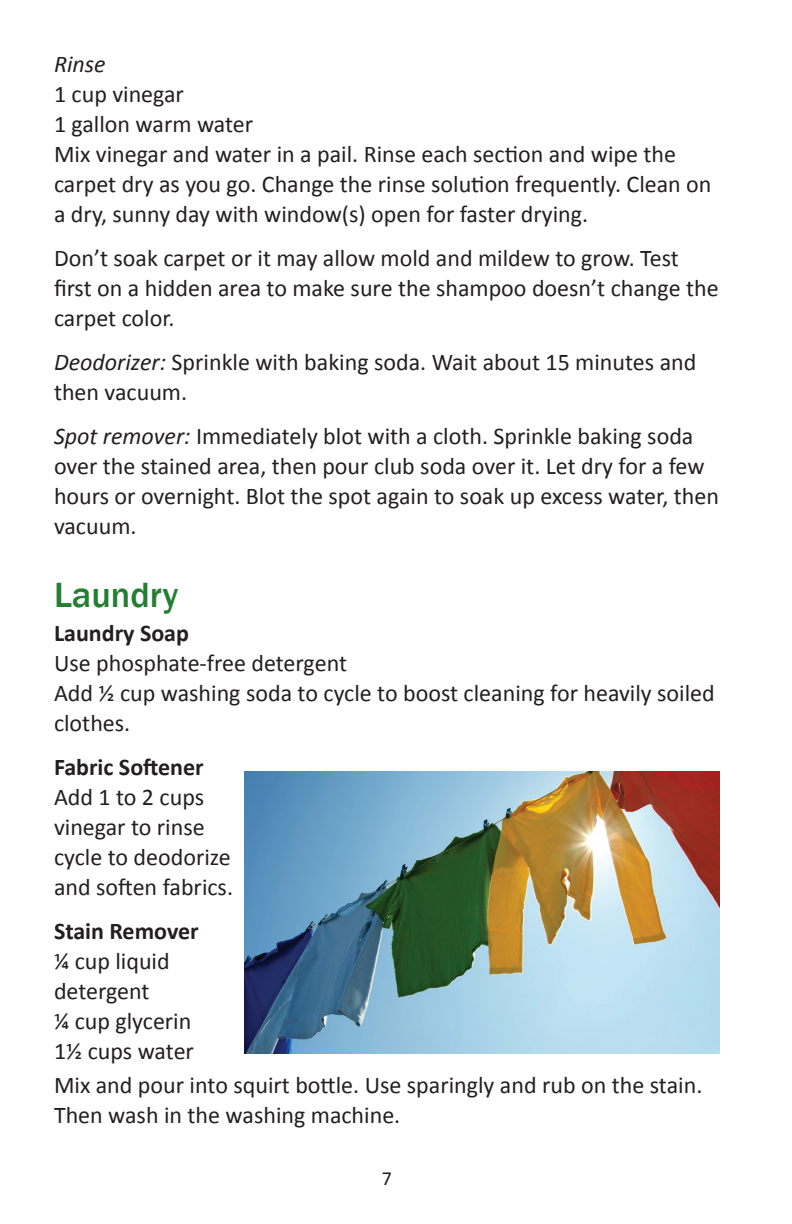
<style>
.page{position:relative;width:792px;height:1224px;background:#fff}
.page>*{position:absolute;margin:0;border:0;box-sizing:border-box;transform-origin:0 0}
.t1{font:500 36px "Franklin Gothic";color:#237e32}
.t2{font:24px/30px "Calibri";color:#231f20}
.t3{font:700 24px "Calibri";color:#231f20}
.t4{font:italic 24px "Calibri";color:#231f20}
.t5{font:20px "Calibri";color:#231f20}
.s1{font-style:italic}
</style>
<div class="page">
<img style="left:245px;top:771px;width:475px;height:283px">
<p class="t4" style="left:54px;top:48px;width:53px">Rinse</p>
<p class="t2" style="left:54px;top:79px;width:659px">1 cup vinegar<br>1 gallon warm water<br>Mix vinegar and water in a pail. Rinse each section and wipe the carpet dry as you go. Change the rinse solution frequently. Clean on a dry, sunny day with window(s) open for faster drying.</p>
<p class="t2" style="left:54px;top:243px;width:666px">Don’t soak carpet or it may allow mold and mildew to grow. Test first on a hidden area to make sure the shampoo doesn’t change the carpet color.</p>
<p class="t2" style="left:54px;top:347px;width:644px"><span class="s1">Deodorizer:</span> Sprinkle with baking soda. Wait about 15 minutes and then vacuum.</p>
<p class="t2" style="left:54px;top:421px;width:667px"><span class="s1">Spot remover:</span> Immediately blot with a cloth. Sprinkle baking soda over the stained area, then pour club soda over it. Let dry for a few hours or overnight. Blot the spot again to soak up excess water, then vacuum.</p>
<h1 class="t1" style="left:54px;top:573px;width:126px">Laundry</h1>
<p class="t3" style="left:54px;top:618px;width:137px">Laundry Soap</p>
<p class="t2" style="left:54px;top:648px;width:662px">Use phosphate-free detergent<br>Add ½ cup washing soda to cycle to boost cleaning for heavily soiled clothes.</p>
<p class="t3" style="left:54px;top:752px;width:151px">Fabric Softener</p>
<p class="t2" style="left:54px;top:782px;width:181px">Add 1 to 2 cups vinegar to rinse cycle to deodorize and soften fabrics.</p>
<p class="t3" style="left:54px;top:916px;width:146px">Stain Remover</p>
<p class="t2" style="left:54px;top:946px;width:142px">¼ cup liquid detergent<br>¼ cup glycerin<br>1½ cups water</p>
<p class="t2" style="left:54px;top:1070px;width:650px">Mix and pour into squirt bottle. Use sparingly and rub on the stain.<br>Then wash in the washing machine.</p>
<p class="t5" style="left:382px;top:1166px;width:12px">7</p>
</div>
